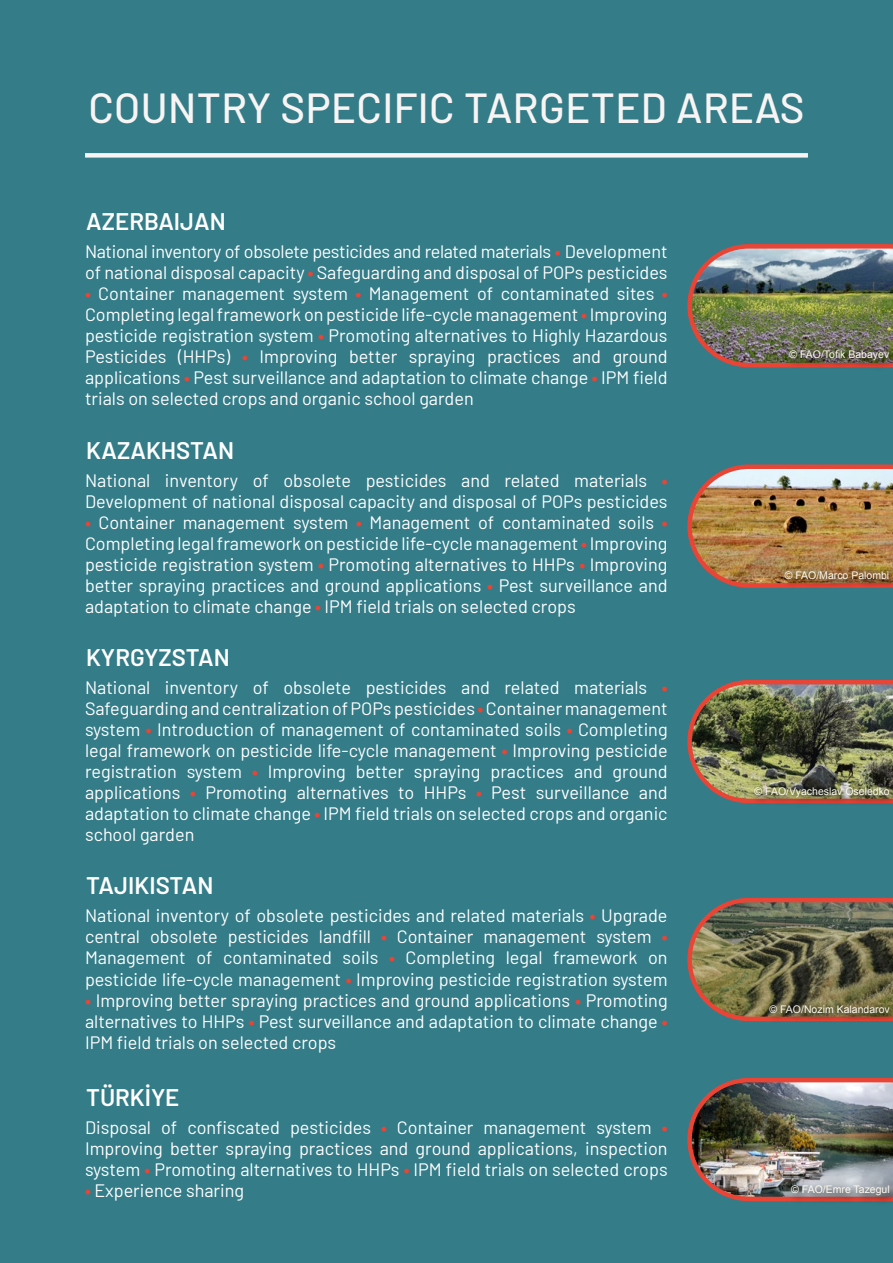
<style>
.page{position:relative;width:893px;height:1263px;background:#317b87}
.page>*{position:absolute;margin:0;border:0;box-sizing:border-box;transform-origin:0 0}
.t1{font:500 42px "Barlow";letter-spacing:.01em;color:#f7f4f3}
.t2{font:600 24px "Barlow";color:#fff}
.t3{font:18px/21px "Barlow";color:#fff;text-align:justify}
.t4{font:10.5px "Arial";color:#fffaf0}
.s1{font-weight:800;color:#e84536}
</style>
<div class="page">
<div style="left:85px;top:153px;width:723px;height:5px;background:#f7f4f3"></div>
<img style="left:687px;top:1078px;width:206px;height:123px">
<svg style="left:687px;top:898px;width:206px;height:123px"></svg>
<img style="left:687px;top:680px;width:206px;height:123px">
<img style="left:687px;top:464px;width:206px;height:124px">
<img style="left:687px;top:244px;width:206px;height:123px">
<svg style="left:784px;top:346px;width:109px;height:22px"></svg>
<svg style="left:780px;top:566px;width:113px;height:22px"></svg>
<svg style="left:750px;top:782px;width:143px;height:22px"></svg>
<svg style="left:765px;top:1000px;width:128px;height:22px"></svg>
<svg style="left:786px;top:1181px;width:107px;height:21px"></svg>
<h1 class="t1" style="left:88px;top:77px;width:718px">COUNTRY SPECIFIC TARGETED AREAS</h1>
<h2 class="t2" style="left:86px;top:204px;width:141px">AZERBAIJAN</h2>
<p class="t3" style="left:85px;top:240px;width:584px">National inventory of obsolete pesticides and related materials <span class="s1">•</span> Development of national disposal capacity <span class="s1">•</span> Safeguarding and disposal of POPs pesticides</p>
<p class="t3" style="left:85px;top:282px;width:584px"><span class="s1">•</span> Container management system <span class="s1">•</span> Management of contaminated sites <span class="s1">• </span>Completing legal framework on pesticide life-cycle management <span class="s1">•</span> Improving pesticide registration system <span class="s1">•</span> Promoting alternatives to Highly Hazardous Pesticides (HHPs) <span class="s1">•</span> Improving better spraying practices and ground applications <span class="s1">•</span> Pest surveillance and adaptation to climate change <span class="s1">•</span> IPM field trials on selected crops and organic school garden</p>
<h2 class="t2" style="left:86px;top:432px;width:150px">KAZAKHSTAN</h2>
<p class="t3" style="left:85px;top:468px;width:584px">National inventory of obsolete pesticides and related materials <span class="s1">•<br></span>Development of national disposal capacity and disposal of POPs pesticides</p>
<p class="t3" style="left:85px;top:510px;width:584px"><span class="s1">•</span> Container management system <span class="s1">•</span> Management of contaminated soils <span class="s1">• </span>Completing legal framework on pesticide life-cycle management <span class="s1">•</span> Improving pesticide registration system <span class="s1">•</span> Promoting alternatives to HHPs <span class="s1">•</span> Improving better spraying practices and ground applications <span class="s1">•</span> Pest surveillance and adaptation to climate change <span class="s1">•</span> IPM field trials on selected crops</p>
<h2 class="t2" style="left:86px;top:640px;width:145px">KYRGYZSTAN</h2>
<p class="t3" style="left:85px;top:676px;width:584px">National inventory of obsolete pesticides and related materials <span class="s1">• </span>Safeguarding and centralization of POPs pesticides <span class="s1">•</span> Container management system <span class="s1">•</span> Introduction of management of contaminated soils <span class="s1">•</span> Completing legal framework on pesticide life-cycle management <span class="s1">•</span> Improving pesticide registration system <span class="s1">•</span> Improving better spraying practices and ground applications <span class="s1">•</span> Promoting alternatives to HHPs <span class="s1">•</span> Pest surveillance and adaptation to climate change <span class="s1">•</span> IPM field trials on selected crops and organic school garden</p>
<h2 class="t2" style="left:86px;top:868px;width:129px">TAJIKISTAN</h2>
<p class="t3" style="left:85px;top:904px;width:584px">National inventory of obsolete pesticides and related materials <span class="s1">•</span> Upgrade central obsolete pesticides landfill <span class="s1">•</span> Container management system <span class="s1">• </span>Management of contaminated soils <span class="s1">•</span> Completing legal framework on pesticide life-cycle management <span class="s1">•</span> Improving pesticide registration system</p>
<p class="t3" style="left:85px;top:988px;width:584px"><span class="s1">•</span> Improving better spraying practices and ground applications <span class="s1">•</span> Promoting alternatives to HHPs <span class="s1">•</span> Pest surveillance and adaptation to climate change <span class="s1">• </span>IPM field trials on selected crops</p>
<h2 class="t2" style="left:86px;top:1080px;width:95px">TÜRKİYE</h2>
<p class="t3" style="left:85px;top:1116px;width:584px">Disposal of confiscated pesticides <span class="s1">•</span> Container management system <span class="s1">• </span>Improving better spraying practices and ground applications, inspection system <span class="s1">•</span> Promoting alternatives to HHPs <span class="s1">•</span> IPM field trials on selected crops</p>
<p class="t3" style="left:85px;top:1179px;width:161px"><span class="s1">•</span> Experience sharing</p>
<p class="t4" style="left:789px;top:348px;width:101px">© FAO/Tofik Babayev</p>
<p class="t4" style="left:785px;top:568px;width:106px">© FAO/Marco Palombi</p>
<p class="t4" style="left:755px;top:784px;width:137px">© FAO/Vyacheslav Oseledko</p>
<p class="t4" style="left:769px;top:1002px;width:122px">© FAO/Nozim Kalandarov</p>
<p class="t4" style="left:791px;top:1183px;width:100px">© FAO/Emre Tazegul</p>
</div>
